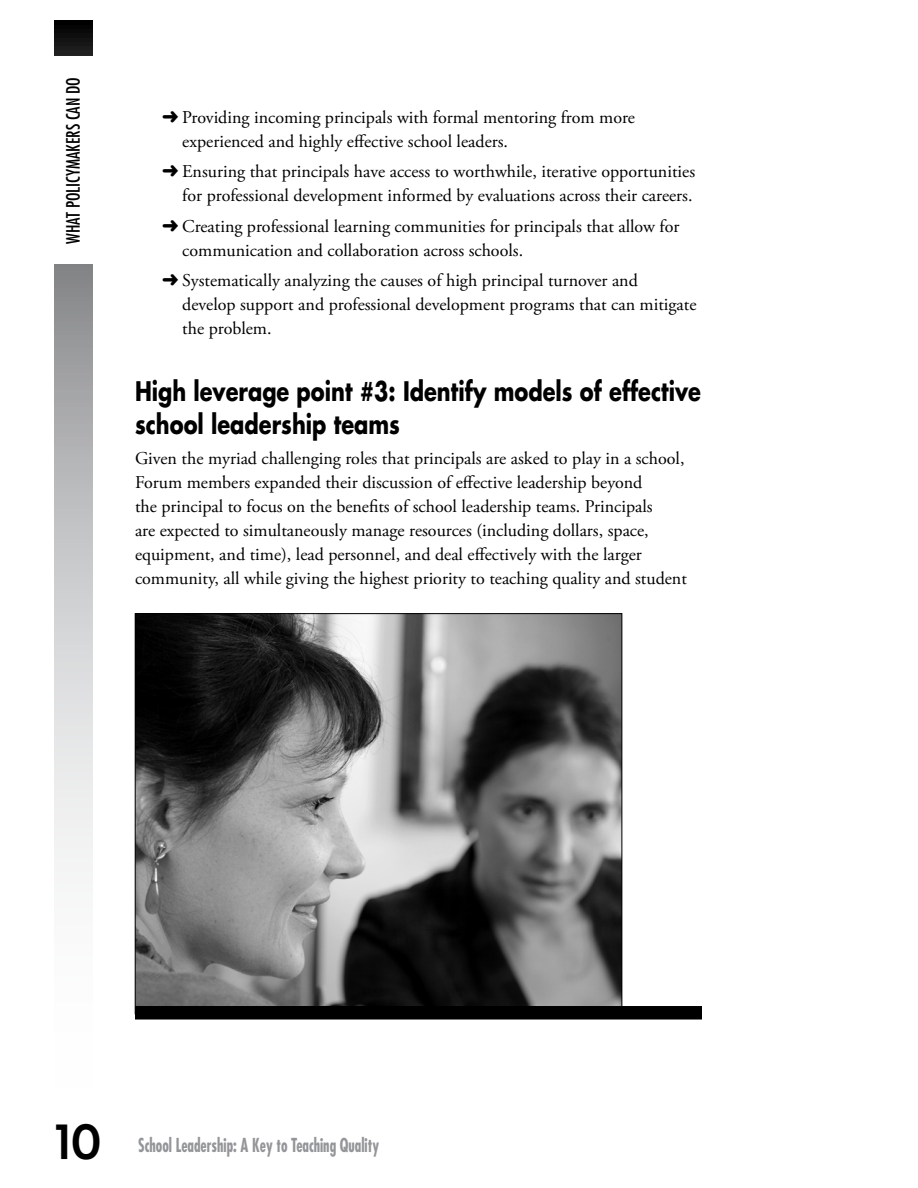
<style>
.page{position:relative;width:918px;height:1188px;background:#fff}
.page>*{position:absolute;margin:0;border:0;box-sizing:border-box;transform-origin:0 0}
.t1{font:45px "Cg Futura Maxi De";color:#000}
.t2{font:700 26.25px/33px "Futura";color:#000;scale:.8 1}
.t3{font:700 condensed 18.75px "Futura";color:#939598;scale:.8 1}
.t4{font:18px/24px "Adobe Garamond Pro";color:#000}
.t5{font:condensed 18px "Futura";color:#000}
</style>
<div class="page">
<svg style="left:55px;top:20px;width:37px;height:855px;background:#bbbcbd"></svg>
<div style="left:48px;top:56px;width:49px;height:207px;background:#fff"></div>
<img style="left:137px;top:615px;width:483px;height:391px">
<div style="left:135px;top:1006px;width:567px;height:14px;background:#000"></div>
<p class="t5" style="left:62px;top:244px;width:168px;rotate:-90deg">WHAT POLICYMAKERS CAN DO</p>
<p class="t4" style="left:182px;top:106px;width:454px;text-indent:-20px">➜ Providing incoming principals with formal mentoring from more experienced and highly effective school leaders.</p>
<p class="t4" style="left:162px;top:160px;width:535px;text-align:right">➜ Ensuring that principals have access to worthwhile, iterative opportunities for professional development informed by evaluations across their careers.</p>
<p class="t4" style="left:182px;top:215px;width:499px;text-indent:-20px">➜ Creating professional learning communities for principals that allow for communication and collaboration across schools.</p>
<p class="t4" style="left:182px;top:269px;width:516px;text-indent:-20px">➜ Systematically analyzing the causes of high principal turnover and<br>develop support and professional development programs that can mitigate the problem.</p>
<h2 class="t2" style="left:135px;top:374px;width:709px">High leverage point #3: Identify models of effective school leadership teams</h2>
<p class="t4" style="left:135px;top:447px;width:553px">Given the myriad challenging roles that principals are asked to play in a school, Forum members expanded their discussion of effective leadership beyond<br>the principal to focus on the benefits of school leadership teams. Principals<br>are expected to simultaneously manage resources (including dollars, space, equipment, and time), lead personnel, and deal effectively with the larger community, all while giving the highest priority to teaching quality and student</p>
<h1 class="t1" style="left:56px;top:1114px;width:48px">10</h1>
<p class="t3" style="left:138px;top:1133px;width:303px">School Leadership: A Key to Teaching Quality</p>
</div>
